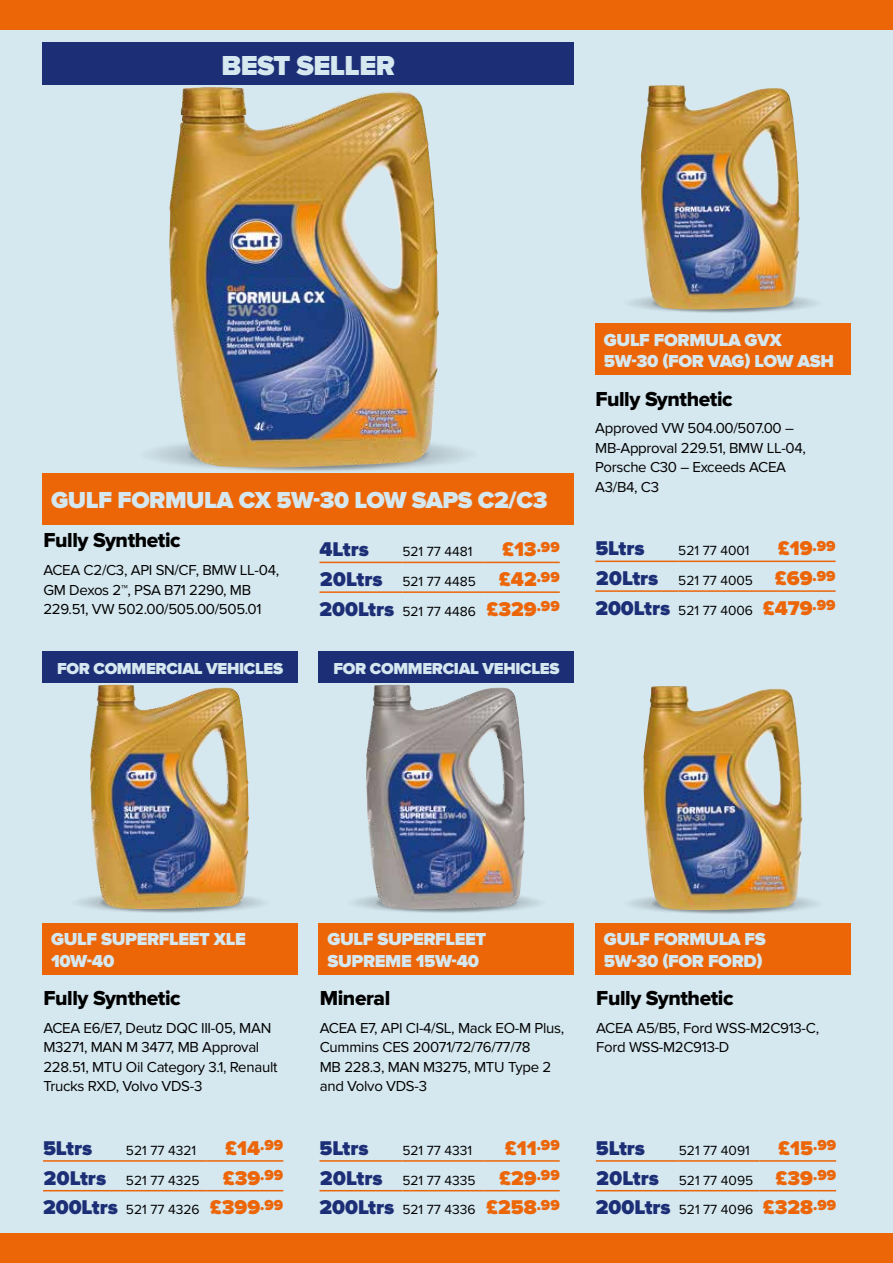
<style>
.page{position:relative;width:893px;height:1263px;background:#d5e7ef}
.page>*{position:absolute;margin:0;border:0;box-sizing:border-box;transform-origin:0 0}
.t1{font:900 28.5px "Proxima Nova";letter-spacing:-.02em;color:#d5e7ef}
.t2{font:900 24px "Proxima Nova";letter-spacing:-.02em;color:#d5e7ef}
.t3{font:21px "Proxima Nova Extrabld";letter-spacing:-.02em;color:#000}
.t4{font:900 20.7px "Proxima Nova";color:#ec6608}
.t5{font:900 20.7px "Proxima Nova";color:#1c2f76}
.t6{font:900 18px/21.6px "Proxima Nova";letter-spacing:-.02em;color:#d5e7ef}
.t7{font:900 16.5px "Proxima Nova";letter-spacing:-.02em;color:#d5e7ef}
.t8{font:15px/19.5px "Proxima Nova";letter-spacing:-.02em;color:#000}
.t9{font:13.8px/29.7px "Proxima Nova";color:#000}
.s1{font-weight:900;font-size:20.7px;color:#1c2f76}
.s2{font-weight:900;font-size:20.7px;color:#ec6608}
</style>
<div class="page">
<img style="left:643px;top:686px;width:159px;height:224px">
<img style="left:90px;top:685px;width:159px;height:224px">
<img style="left:366px;top:685px;width:159px;height:224px">
<img style="left:641px;top:85px;width:159px;height:225px">
<div style="left:595px;top:324px;width:255px;height:51px;background:#ec6608"></div>
<div style="left:43px;top:923px;width:255px;height:51px;background:#ec6608"></div>
<div style="left:43px;top:652px;width:255px;height:31px;background:#1c2f76"></div>
<div style="left:319px;top:652px;width:255px;height:31px;background:#1c2f76"></div>
<div style="left:43px;top:43px;width:531px;height:42px;background:#1c2f76"></div>
<div style="left:319px;top:923px;width:255px;height:51px;background:#ec6608"></div>
<div style="left:43px;top:473px;width:531px;height:51px;background:#ec6608"></div>
<div style="left:595px;top:923px;width:255px;height:51px;background:#ec6608"></div>
<hr style="left:43px;top:1160px;width:83px;height:2px;background:#ec6608">
<hr style="left:126px;top:1160px;width:81px;height:2px;background:#ec6608">
<hr style="left:207px;top:1160px;width:76px;height:2px;background:#ec6608">
<hr style="left:43px;top:1190px;width:83px;height:1px;background:#ec6608">
<hr style="left:126px;top:1190px;width:81px;height:1px;background:#ec6608">
<hr style="left:207px;top:1190px;width:76px;height:1px;background:#ec6608">
<hr style="left:319px;top:1160px;width:83px;height:2px;background:#ec6608">
<hr style="left:402px;top:1160px;width:81px;height:2px;background:#ec6608">
<hr style="left:483px;top:1160px;width:77px;height:2px;background:#ec6608">
<hr style="left:319px;top:1190px;width:83px;height:1px;background:#ec6608">
<hr style="left:402px;top:1190px;width:81px;height:1px;background:#ec6608">
<hr style="left:483px;top:1190px;width:77px;height:1px;background:#ec6608">
<hr style="left:319px;top:562px;width:83px;height:1px;background:#ec6608">
<hr style="left:402px;top:562px;width:81px;height:1px;background:#ec6608">
<hr style="left:483px;top:562px;width:77px;height:1px;background:#ec6608">
<hr style="left:319px;top:591px;width:83px;height:2px;background:#ec6608">
<hr style="left:402px;top:591px;width:81px;height:2px;background:#ec6608">
<hr style="left:483px;top:591px;width:77px;height:2px;background:#ec6608">
<hr style="left:596px;top:1160px;width:83px;height:2px;background:#ec6608">
<hr style="left:679px;top:1160px;width:81px;height:2px;background:#ec6608">
<hr style="left:760px;top:1160px;width:76px;height:2px;background:#ec6608">
<hr style="left:596px;top:1190px;width:83px;height:1px;background:#ec6608">
<hr style="left:679px;top:1190px;width:81px;height:1px;background:#ec6608">
<hr style="left:760px;top:1190px;width:76px;height:1px;background:#ec6608">
<hr style="left:595px;top:561px;width:83px;height:1px;background:#ec6608">
<hr style="left:678px;top:561px;width:81px;height:1px;background:#ec6608">
<hr style="left:759px;top:561px;width:77px;height:1px;background:#ec6608">
<hr style="left:595px;top:590px;width:83px;height:2px;background:#ec6608">
<hr style="left:678px;top:590px;width:81px;height:2px;background:#ec6608">
<hr style="left:759px;top:590px;width:77px;height:2px;background:#ec6608">
<img style="left:169px;top:87px;width:270px;height:381px">
<div style="left:0;top:1233px;width:893px;height:30px;background:#ec6608"></div>
<div style="left:0;top:0;width:893px;height:30px;background:#ec6608"></div>
<h1 class="t1" style="left:221px;top:49px;width:175px">BEST SELLER</h1>
<h2 class="t2" style="left:51px;top:486px;width:498px">GULF FORMULA CX 5W-30 LOW SAPS C2/C3</h2>
<h3 class="t3" style="left:43px;top:528px;width:139px">Fully Synthetic</h3>
<p class="t8" style="left:43px;top:561px;width:237px">ACEA C2/C3, API SN/CF, BMW LL-04,<br>GM Dexos 2™, PSA B71 2290, MB<br>229.51, VW 502.00/505.00/505.01</p>
<h3 class="t5" style="left:319px;top:537px;width:51px">4Ltrs</h3>
<p class="t9" style="left:402px;top:537px;width:72px">521 77 4481</p>
<h3 class="t4" style="left:502px;top:537px;width:59px">£13<sup>.99</sup></h3>
<p class="t9" style="left:319px;top:567px;width:242px"><span class="s1">20Ltrs</span> 521 77 4485 <span class="s2">£42</span><sup>.99<br></sup><span class="s1">200Ltrs</span> 521 77 4486 <span class="s2">£329</span><sup>.99</sup></p>
<p class="t7" style="left:57px;top:659px;width:228px">FOR COMMERCIAL VEHICLES</p>
<p class="t7" style="left:333px;top:659px;width:228px">FOR COMMERCIAL VEHICLES</p>
<p class="t6" style="left:604px;top:329px;width:232px">GULF FORMULA GVX<br>5W-30 (FOR VAG) LOW ASH</p>
<h3 class="t3" style="left:595px;top:386px;width:139px">Fully Synthetic</h3>
<p class="t8" style="left:595px;top:419px;width:212px">Approved VW 504.00/507.00 –<br>MB-Approval 229.51, BMW LL-04,<br>Porsche C30 – Exceeds ACEA<br>A3/B4, C3</p>
<h3 class="t5" style="left:595px;top:536px;width:51px">5Ltrs</h3>
<p class="t9" style="left:678px;top:536px;width:73px">521 77 4001</p>
<h3 class="t4" style="left:778px;top:536px;width:59px">£19<sup>.99</sup></h3>
<p class="t9" style="left:595px;top:566px;width:242px"><span class="s1">20Ltrs</span> 521 77 4005 <span class="s2">£69</span><sup>.99<br></sup><span class="s1">200Ltrs</span> 521 77 4006 <span class="s2">£479</span><sup>.99</sup></p>
<p class="t6" style="left:51px;top:929px;width:196px">GULF SUPERFLEET XLE<br>10W-40</p>
<p class="t6" style="left:327px;top:929px;width:160px">GULF SUPERFLEET<br>SUPREME 15W-40</p>
<h3 class="t3" style="left:43px;top:986px;width:139px">Fully Synthetic</h3>
<h3 class="t3" style="left:320px;top:986px;width:72px">Mineral</h3>
<p class="t8" style="left:43px;top:1018px;width:236px">ACEA E6/E7, Deutz DQC III-05, MAN<br>M3271, MAN M 3477, MB Approval<br>228.51, MTU Oil Category 3.1, Renault<br>Trucks RXD, Volvo VDS-3</p>
<p class="t8" style="left:320px;top:1018px;width:246px">ACEA E7, API CI-4/SL, Mack EO-M Plus,<br>Cummins CES 20071/72/76/77/78<br>MB 228.3, MAN M3275, MTU Type 2 and Volvo VDS-3</p>
<h3 class="t5" style="left:43px;top:1136px;width:51px">5Ltrs</h3>
<p class="t9" style="left:126px;top:1136px;width:72px">521 77 4321</p>
<h3 class="t4" style="left:225px;top:1136px;width:60px">£14<sup>.99</sup></h3>
<p class="t9" style="left:43px;top:1165px;width:242px"><span class="s1">20Ltrs</span> 521 77 4325 <span class="s2">£39</span><sup>.99<br></sup><span class="s1">200Ltrs</span> 521 77 4326 <span class="s2">£399</span><sup>.99</sup></p>
<h3 class="t5" style="left:319px;top:1136px;width:51px">5Ltrs</h3>
<p class="t9" style="left:402px;top:1136px;width:71px">521 77 4331</p>
<h3 class="t4" style="left:505px;top:1136px;width:56px">£11<sup>.99</sup></h3>
<p class="t9" style="left:319px;top:1165px;width:242px"><span class="s1">20Ltrs</span> 521 77 4335 <span class="s2">£29</span><sup>.99<br></sup><span class="s1">200Ltrs</span> 521 77 4336 <span class="s2">£258</span><sup>.99</sup></p>
<p class="t6" style="left:604px;top:929px;width:164px">GULF FORMULA FS<br>5W-30 (FOR FORD)</p>
<h3 class="t3" style="left:596px;top:986px;width:139px">Fully Synthetic</h3>
<p class="t8" style="left:596px;top:1018px;width:224px">ACEA A5/B5, Ford WSS-M2C913-C,<br>Ford WSS-M2C913-D</p>
<h3 class="t5" style="left:596px;top:1136px;width:51px">5Ltrs</h3>
<p class="t9" style="left:679px;top:1136px;width:73px">521 77 4091</p>
<h3 class="t4" style="left:778px;top:1136px;width:59px">£15<sup>.99</sup></h3>
<p class="t9" style="left:596px;top:1165px;width:242px"><span class="s1">20Ltrs</span> 521 77 4095 <span class="s2">£39</span><sup>.99<br></sup><span class="s1">200Ltrs</span> 521 77 4096 <span class="s2">£328</span><sup>.99</sup></p>
</div>
